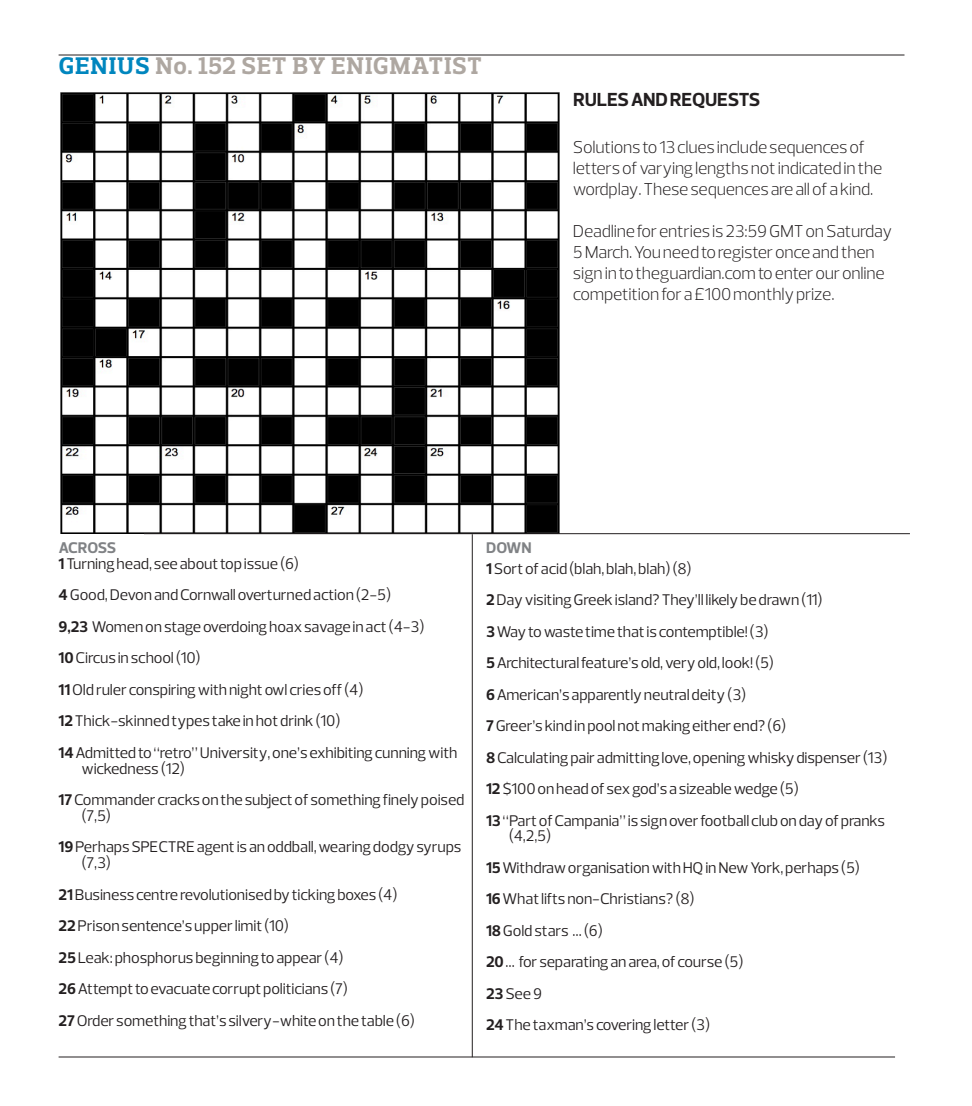
<style>
.page{position:relative;width:972px;height:1106px;background:#fff}
.page>*{position:absolute;margin:0;border:0;box-sizing:border-box;transform-origin:0 0}
.LA__Azed_14__PS3_14{font:700 24.5px "PS3 Prelo Slab";letter-spacing:.05em;color:#aea7a1}
.TX__AZED_Solution__P{font:700 19.25px "P5 Prelo";letter-spacing:-.01em;color:#231f20}
.TX__AZED_Solution__P-2{font:300 17.5px/21px "P1 Prelo";letter-spacing:-.015em;color:#231f20}
.TX__AZED_Clues_Text{font:15.75px/15.8px "P2 Prelo";letter-spacing:-.01em;color:#231f20}
.TX__AZED_Across_Down{font:700 15.75px "P5 Prelo";letter-spacing:-.03em;color:#808285}
.TX__AZED_Clues_Text-2{font:700 15.75px "P5 Prelo";color:#808285}
.s1{color:#0086be}
.s2{font-weight:700}
</style>
<div class="page">
<img style="left:60px;top:93px;width:500px;height:440px">
<hr style="left:472px;top:534px;width:1px;height:523px;background:#231f20">
<hr style="left:59px;top:55px;width:845px;height:1px;background:#231f20">
<hr style="left:144px;top:533px;width:765px;height:1px;background:#231f20">
<hr style="left:59px;top:1057px;width:835px;height:1px;background:#231f20">
<p class="LA__Azed_14__PS3_14" style="left:59px;top:51px;width:424px"><span class="s1">GENIUS</span> No. 152 SET BY ENIGMATIST</p>
<p class="TX__AZED_Solution__P" style="left:573px;top:88px;width:189px">RULES AND REQUESTS</p>
<p class="TX__AZED_Solution__P-2" style="left:572px;top:137px;width:311px">Solutions to 13 clues include sequences of letters of varying lengths not indicated in the wordplay. These sequences are all of a kind.</p>
<p class="TX__AZED_Solution__P-2" style="left:572px;top:221px;width:321px">Deadline for entries is 23:59 GMT on Saturday 5 March. You need to register once and then sign in to theguardian.com to enter our online competition for a £100 monthly prize.</p>
<p class="TX__AZED_Across_Down" style="left:59px;top:538px;width:59px">ACROSS</p>
<p class="TX__AZED_Clues_Text" style="left:59px;top:556px;width:242px"><span class="s2">1</span> Turning head, see about top issue (6)</p>
<p class="TX__AZED_Clues_Text" style="left:59px;top:587px;width:334px"><span class="s2">4</span> Good, Devon and Cornwall overturned action (2-5)</p>
<p class="TX__AZED_Clues_Text" style="left:59px;top:619px;width:367px"><span class="s2">9,23</span> Women on stage overdoing hoax savage in act (4-3)</p>
<p class="TX__AZED_Clues_Text" style="left:59px;top:650px;width:144px"><span class="s2">10</span> Circus in school (10)</p>
<p class="TX__AZED_Clues_Text" style="left:59px;top:682px;width:306px"><span class="s2">11</span> Old ruler conspiring with night owl cries off (4)</p>
<p class="TX__AZED_Clues_Text" style="left:59px;top:713px;width:283px"><span class="s2">12</span> Thick-skinned types take in hot drink (10)</p>
<p class="TX__AZED_Clues_Text" style="left:81px;top:745px;width:377px;text-indent:-23px"><span class="s2">14</span> Admitted to “retro” University, one’s exhibiting cunning with wickedness (12)</p>
<p class="TX__AZED_Clues_Text" style="left:81px;top:792px;width:384px;text-indent:-23px"><span class="s2">17</span> Commander cracks on the subject of something finely poised (7,5)</p>
<p class="TX__AZED_Clues_Text" style="left:81px;top:839px;width:381px;text-indent:-23px"><span class="s2">19</span> Perhaps SPECTRE agent is an oddball, wearing dodgy syrups (7,3)</p>
<p class="TX__AZED_Clues_Text" style="left:59px;top:886px;width:340px"><span class="s2">21</span> Business centre revolutionised by ticking boxes (4)</p>
<p class="TX__AZED_Clues_Text" style="left:59px;top:918px;width:232px"><span class="s2">22</span> Prison sentence’s upper limit (10)</p>
<p class="TX__AZED_Clues_Text" style="left:59px;top:949px;width:286px"><span class="s2">25</span> Leak: phosphorus beginning to appear (4)</p>
<p class="TX__AZED_Clues_Text" style="left:59px;top:981px;width:291px"><span class="s2">26</span> Attempt to evacuate corrupt politicians (7)</p>
<p class="TX__AZED_Clues_Text" style="left:59px;top:1012px;width:358px"><span class="s2">27</span> Order something that’s silvery-white on the table (6)</p>
<p class="TX__AZED_Clues_Text-2" style="left:486px;top:538px;width:47px">DOWN</p>
<p class="TX__AZED_Clues_Text" style="left:486px;top:561px;width:207px"><span class="s2">1</span> Sort of acid (blah, blah, blah) (8)</p>
<p class="TX__AZED_Clues_Text" style="left:486px;top:592px;width:338px"><span class="s2">2</span> Day visiting Greek island? They’ll likely be drawn (11)</p>
<p class="TX__AZED_Clues_Text" style="left:486px;top:624px;width:284px"><span class="s2">3</span> Way to waste time that is contemptible! (3)</p>
<p class="TX__AZED_Clues_Text" style="left:486px;top:655px;width:289px"><span class="s2">5</span> Architectural feature’s old, very old, look! (5)</p>
<p class="TX__AZED_Clues_Text" style="left:486px;top:687px;width:262px"><span class="s2">6</span> American’s apparently neutral deity (3)</p>
<p class="TX__AZED_Clues_Text" style="left:486px;top:718px;width:302px"><span class="s2">7</span> Greer’s kind in pool not making either end? (6)</p>
<p class="TX__AZED_Clues_Text" style="left:486px;top:750px;width:403px"><span class="s2">8</span> Calculating pair admitting love, opening whisky dispenser (13)</p>
<p class="TX__AZED_Clues_Text" style="left:486px;top:781px;width:314px"><span class="s2">12</span> $100 on head of sex god’s a sizeable wedge (5)</p>
<p class="TX__AZED_Clues_Text" style="left:508px;top:813px;width:377px;text-indent:-23px"><span class="s2">13</span> “Part of Campania” is sign over football club on day of pranks (4,2,5)</p>
<p class="TX__AZED_Clues_Text" style="left:486px;top:860px;width:375px"><span class="s2">15</span> Withdraw organisation with HQ in New York, perhaps (5)</p>
<p class="TX__AZED_Clues_Text" style="left:486px;top:891px;width:210px"><span class="s2">16</span> What lifts non-Christians? (8)</p>
<p class="TX__AZED_Clues_Text" style="left:486px;top:923px;width:118px"><span class="s2">18</span> Gold stars … (6)</p>
<p class="TX__AZED_Clues_Text" style="left:486px;top:954px;width:259px"><span class="s2">20</span> … for separating an area, of course (5)</p>
<p class="TX__AZED_Clues_Text" style="left:486px;top:986px;width:58px"><span class="s2">23</span> See 9</p>
<p class="TX__AZED_Clues_Text" style="left:486px;top:1017px;width:226px"><span class="s2">24</span> The taxman’s covering letter (3)</p>
</div>
